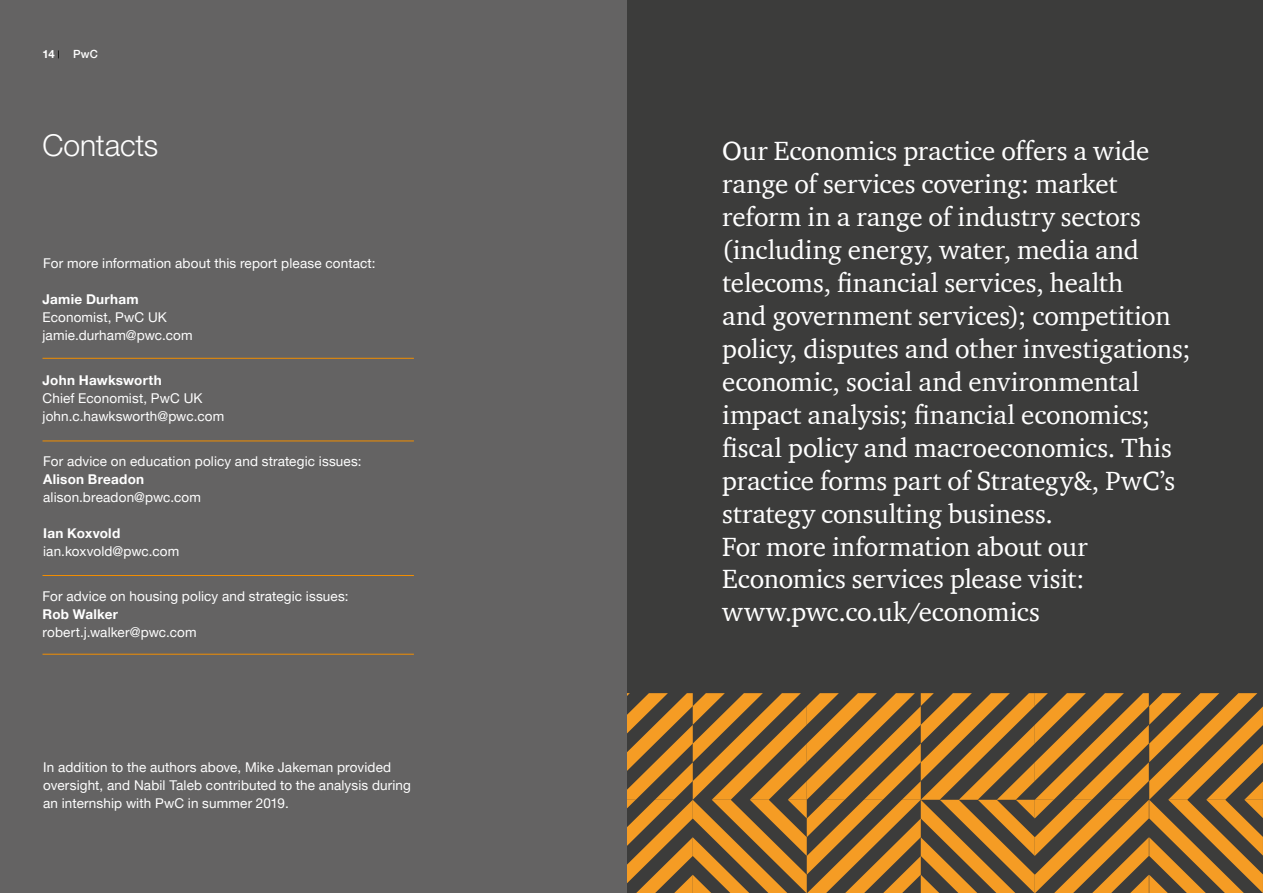
<style>
.page{position:relative;width:1263px;height:893px;background:#3c3c3b}
.page>*{position:absolute;margin:0;border:0;box-sizing:border-box;transform-origin:0 0}
.Body_copy_-_space_af{font:300 30px "Helvetica Neue LT Pro";letter-spacing:-.005em;color:#fff}
.Supporting_headline{font:27px/33px "ITC Charter Com";letter-spacing:-.005em;color:#fff}
.Body_copy_-_space_af-2{font:13.5px/18px "Helvetica Neue LT Pro";letter-spacing:.01em;color:#fff}
.Body_copy{font:13.5px "Helvetica Neue LT Pro";letter-spacing:.01em;color:#fff}
.Publication_Issue{font:500 11.25px "Helvetica Neue LT Pro";color:#fff}
.Page_number_-_left{font:700 11.25px "Helvetica Neue LT Pro";color:#fff}
.s1{font-weight:700}
</style>
<div class="page">
<div style="left:0;top:0;width:626px;height:893px;background:#646363"></div>
<hr style="left:43px;top:358px;width:371px;height:1px;background:#f28e00">
<hr style="left:43px;top:575px;width:371px;height:1px;background:#f28e00">
<hr style="left:43px;top:654px;width:371px;height:1px;background:#f28e00">
<hr style="left:43px;top:441px;width:371px;height:1px;background:#f28e00">
<svg style="left:626px;top:693px;width:637px;height:200px"></svg>
<p class="Page_number_-_left" style="left:43px;top:47px;width:14px">14</p>
<p class="Publication_Issue" style="left:73px;top:48px;width:26px">PwC</p>
<p class="Body_copy_-_space_af" style="left:43px;top:127px;width:117px">Contacts</p>
<p class="Body_copy" style="left:43px;top:254px;width:334px">For more information about this report please contact:</p>
<p class="Body_copy_-_space_af-2" style="left:43px;top:289px;width:152px"><span class="s1">Jamie Durham<br></span>Economist, PwC UK jamie.durham@pwc.com</p>
<p class="Body_copy_-_space_af-2" style="left:43px;top:370px;width:183px"><span class="s1">John Hawksworth<br></span>Chief Economist, PwC UK john.c.hawksworth@pwc.com</p>
<p class="Body_copy" style="left:43px;top:452px;width:320px">For advice on education policy and strategic issues:</p>
<p class="Body_copy_-_space_af-2" style="left:43px;top:469px;width:159px"><span class="s1">Alison Breadon </span>alison.breadon@pwc.com</p>
<p class="Body_copy_-_space_af-2" style="left:43px;top:523px;width:138px"><span class="s1">Ian Koxvold </span>ian.koxvold@pwc.com</p>
<p class="Body_copy_-_space_af-2" style="left:43px;top:586px;width:307px">For advice on housing policy and strategic issues:<br><span class="s1">Rob Walker<br></span>robert.j.walker@pwc.com</p>
<p class="Body_copy_-_space_af-2" style="left:43px;top:757px;width:369px">In addition to the authors above, Mike Jakeman provided oversight, and Nabil Taleb contributed to the analysis during an internship with PwC in summer 2019.</p>
<p class="Supporting_headline" style="left:722px;top:133px;width:470px">Our Economics practice offers a wide range of services covering: market reform in a range of industry sectors (including energy, water, media and telecoms, financial services, health<br>and government services); competition policy, disputes and other investigations; economic, social and environmental impact analysis; financial economics; fiscal policy and macroeconomics. This practice forms part of Strategy&amp;, PwC’s strategy consulting business.</p>
<p class="Supporting_headline" style="left:722px;top:529px;width:367px;text-align:justify">For more information about our Economics services please visit: www.pwc.co.uk/economics</p>
</div>
